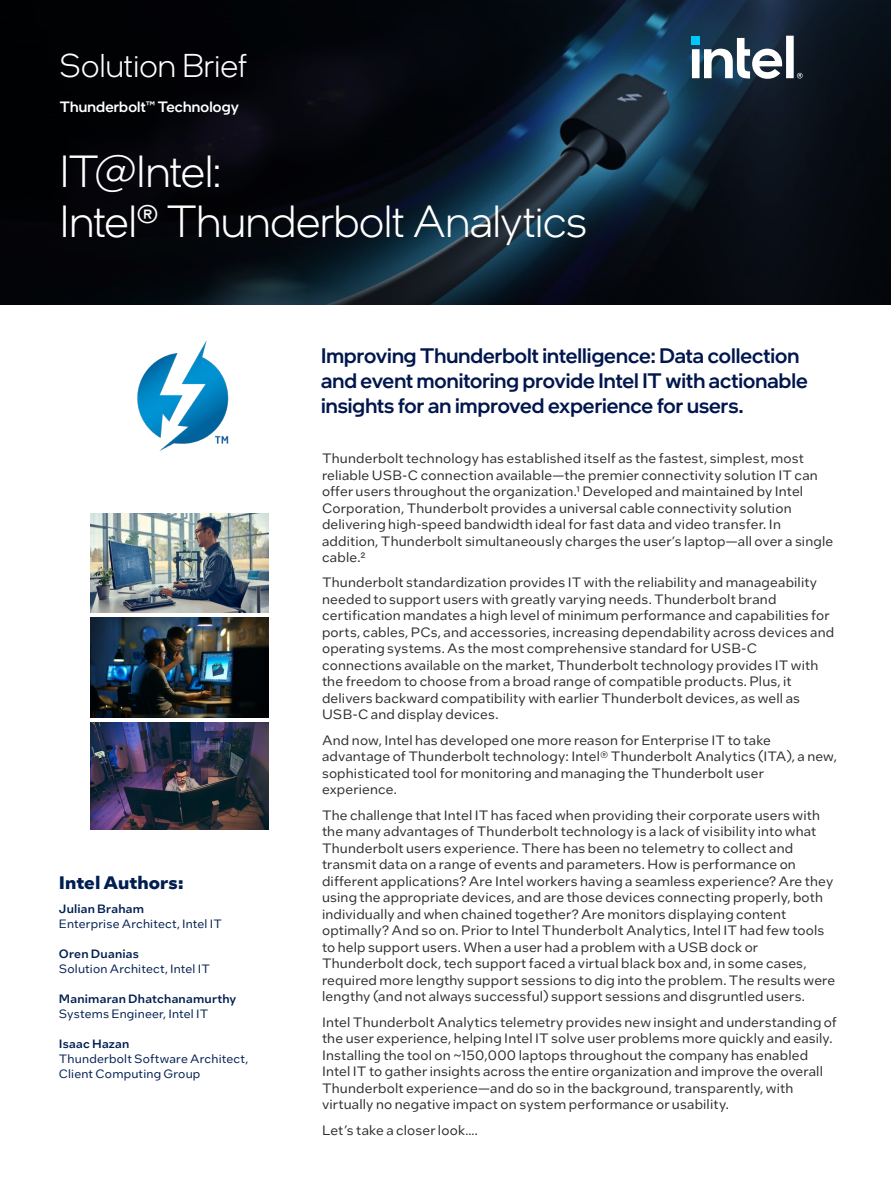
<style>
.page{position:relative;width:891px;height:1188px;background:#fff}
.page>*{position:absolute;margin:0;border:0;box-sizing:border-box;transform-origin:0 0}
.Main_Title{font:300 45px/49.5px "Intel One Display";letter-spacing:-.005em;color:#fff}
.PgTtlLft_-Page_Title_Left{font:300 33px "Intel One Display";color:#fff}
.ProdName_-_Product_Name{font:500 21px/25.2px "Intel One Display";letter-spacing:.005em;color:#00164d}
.CopyHeaderBlue{font:700 18px "Intel One Text";color:#001e50}
.Mini_Header{font:500 15px "Intel One Display";letter-spacing:.01em;color:#fff}
.MainCopy___Caption{font:13.5px/16.5px "Intel One Text";letter-spacing:.015em;color:#2d2f2e}
.CopyHeaderBlue-2{font:12px/15px "Intel One Text";letter-spacing:.015em;color:#001e50}
.CopyHeaderBlue-3{font:500 12px/15px "Intel One Text";letter-spacing:.02em;color:#001e50}
.s1{font-weight:500}
.s2{font-weight:400}
</style>
<div class="page">
<svg style="left:0;top:0;width:891px;height:305px;background:#09121c"></svg>
<svg style="left:692px;top:36px;width:111px;height:43px"></svg>
<img style="left:91px;top:513px;width:177px;height:100px">
<img style="left:91px;top:618px;width:177px;height:99px">
<img style="left:91px;top:723px;width:177px;height:106px">
<img style="left:99px;top:302px;width:141px;height:149px">
<p class="PgTtlLft_-Page_Title_Left" style="left:60px;top:45px;width:189px">Solution Brief</p>
<p class="Mini_Header" style="left:60px;top:98px;width:181px">Thunderbolt™ Technology</p>
<p class="Main_Title" style="left:60px;top:146px;width:529px">IT@Intel:<br>Intel® Thunderbolt Analytics</p>
<p class="CopyHeaderBlue" style="left:59px;top:870px;width:126px">Intel Authors:</p>
<p class="CopyHeaderBlue-2" style="left:59px;top:901px;width:165px"><span class="s1">Julian Braham<br></span>Enterprise Architect, Intel IT</p>
<p class="CopyHeaderBlue-2" style="left:59px;top:946px;width:153px"><span class="s1">Oren Duanias<br></span>Solution Architect, Intel IT</p>
<p class="CopyHeaderBlue-3" style="left:59px;top:990px;width:179px">Manimaran Dhatchanamurthy<br><span class="s2">Systems Engineer, Intel IT</span></p>
<p class="CopyHeaderBlue-2" style="left:59px;top:1036px;width:191px"><span class="s1">Isaac Hazan<br></span>Thunderbolt Software Architect,<br>Client Computing Group</p>
<p class="ProdName_-_Product_Name" style="left:321px;top:342px;width:488px">Improving Thunderbolt intelligence: Data collection and event monitoring provide Intel IT with actionable insights for an improved experience for users.</p>
<p class="MainCopy___Caption" style="left:322px;top:450px;width:513px">Thunderbolt technology has established itself as the fastest, simplest, most reliable USB-C connection available—the premier connectivity solution IT can offer users throughout the organization.1 Developed and maintained by Intel Corporation, Thunderbolt provides a universal cable connectivity solution delivering high-speed bandwidth ideal for fast data and video transfer. In addition, Thunderbolt simultaneously charges the user’s laptop—all over a single cable.2</p>
<p class="MainCopy___Caption" style="left:322px;top:574px;width:514px">Thunderbolt standardization provides IT with the reliability and manageability needed to support users with greatly varying needs. Thunderbolt brand certification mandates a high level of minimum performance and capabilities for ports, cables, PCs, and accessories, increasing dependability across devices and operating systems. As the most comprehensive standard for USB-C connections available on the market, Thunderbolt technology provides IT with the freedom to choose from a broad range of compatible products. Plus, it delivers backward compatibility with earlier Thunderbolt devices, as well as USB-C and display devices.</p>
<p class="MainCopy___Caption" style="left:322px;top:731px;width:516px">And now, Intel has developed one more reason for Enterprise IT to take advantage of Thunderbolt technology: Intel® Thunderbolt Analytics (ITA), a new, sophisticated tool for monitoring and managing the Thunderbolt user experience.</p>
<p class="MainCopy___Caption" style="left:322px;top:806px;width:515px">The challenge that Intel IT has faced when providing their corporate users with the many advantages of Thunderbolt technology is a lack of visibility into what Thunderbolt users experience. There has been no telemetry to collect and transmit data on a range of events and parameters. How is performance on different applications? Are Intel workers having a seamless experience? Are they using the appropriate devices, and are those devices connecting properly, both individually and when chained together? Are monitors displaying content optimally? And so on. Prior to Intel Thunderbolt Analytics, Intel IT had few tools to help support users. When a user had a problem with a USB dock or Thunderbolt dock, tech support faced a virtual black box and, in some cases, required more lengthy support sessions to dig into the problem. The results were lengthy (and not always successful) support sessions and disgruntled users.</p>
<p class="MainCopy___Caption" style="left:322px;top:1013px;width:516px">Intel Thunderbolt Analytics telemetry provides new insight and understanding of the user experience, helping Intel IT solve user problems more quickly and easily.<br>Installing the tool on ~150,000 laptops throughout the company has enabled Intel IT to gather insights across the entire organization and improve the overall Thunderbolt experience—and do so in the background, transparently, with virtually no negative impact on system performance or usability.</p>
<p class="MainCopy___Caption" style="left:322px;top:1121px;width:157px">Let’s take a closer look….</p>
</div>
